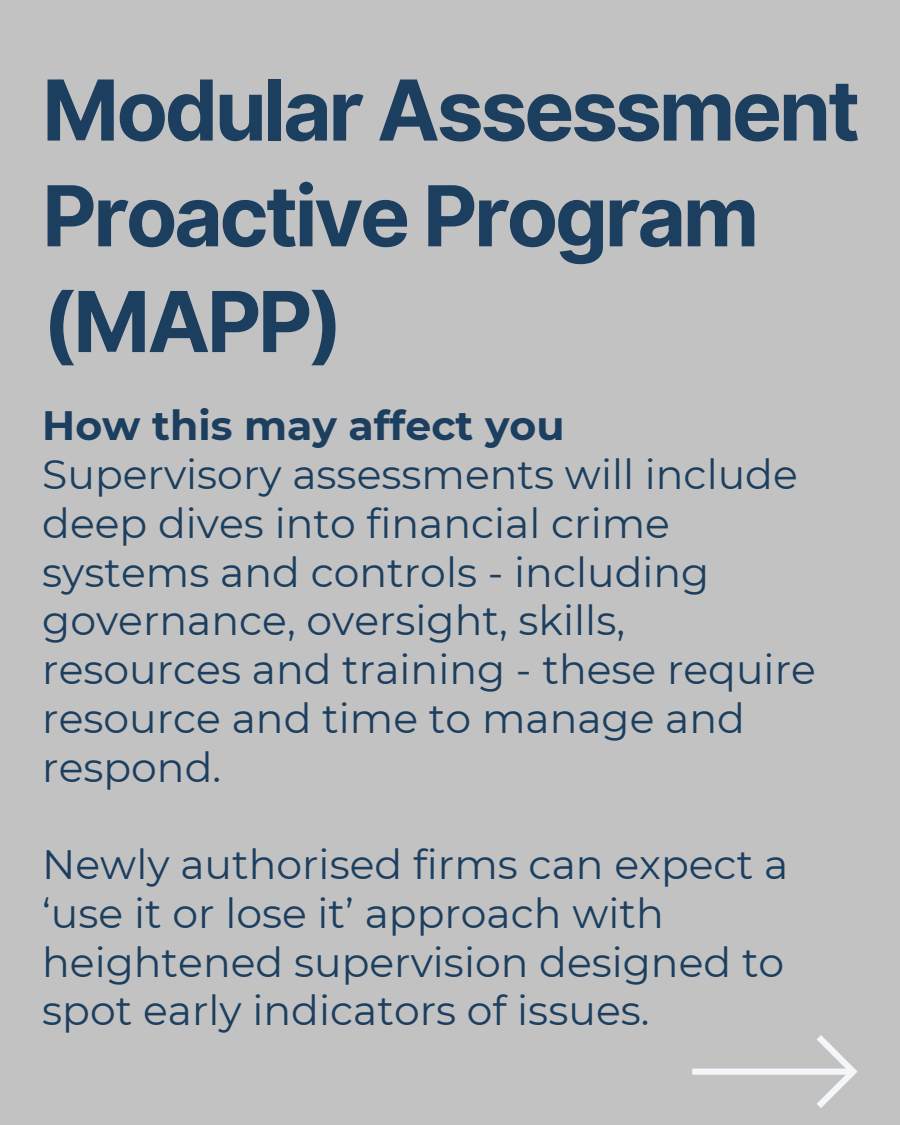
<style>
.page{position:relative;width:900px;height:1125px;background:#c3c2c2}
.page>*{position:absolute;margin:0;border:0;box-sizing:border-box;transform-origin:0 0}
.t1{font:700 84px/105.8px "Inter";letter-spacing:-.04em;color:#1c3f60}
.t2{font:41px/48.8px "Montserrat";color:#1c3f60}
.t3{font:700 41px "Montserrat";color:#1c3f60}
</style>
<div class="page">
<svg style="left:692px;top:1035px;width:166px;height:73px"></svg>
<h1 class="t1" style="left:42px;top:57px;width:820px">Modular Assessment<br>Proactive Program (MAPP)</h1>
<p class="t3" style="left:42px;top:401px;width:524px">How this may affect you</p>
<p class="t2" style="left:42px;top:450px;width:775px">Supervisory assessments will include deep dives into financial crime systems and controls - including governance, oversight, skills, resources and training - these require resource and time to manage and respond.</p>
<p class="t2" style="left:42px;top:840px;width:748px">Newly authorised firms can expect a ‘use it or lose it’ approach with heightened supervision designed to spot early indicators of issues.</p>
</div>
